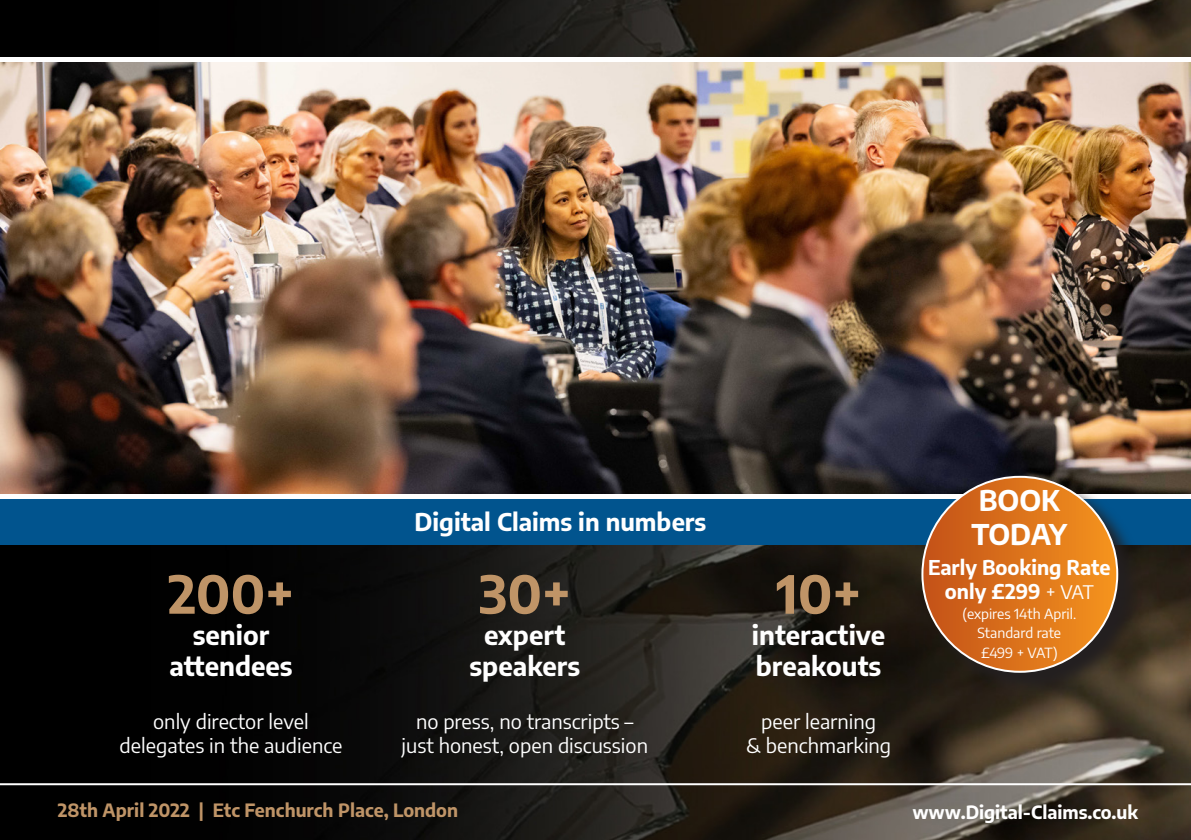
<style>
.page{position:relative;width:1191px;height:840px;background:#fff}
.page>*{position:absolute;margin:0;border:0;box-sizing:border-box;transform-origin:0 0}
.t1{font:700 52px "Encode Sans";color:#bf9467}
.t2{font:700 28px/33.6px "Encode Sans";color:#fff}
.t3{font:700 26px/31.2px "Encode Sans";color:#fff;text-align:center}
.t4{font:700 24px "Encode Sans";color:#fff}
.t5{font:20px/24px "Encode Sans";color:#fff;text-align:center}
.t6{font:700 20px/24px "Encode Sans";color:#fff;text-align:center}
.t7{font:700 18px "Encode Sans";color:#bf9467}
.t8{font:700 18px "Encode Sans";color:#fff}
.t9{font:14px/19.6px "Encode Sans";color:#fff;text-align:center}
.s1{font-weight:400;font-size:18.8px}
</style>
<div class="page">
<img style="left:0;top:62px;width:1191px;height:431px">
<img style="left:0;top:544px;width:1191px;height:295px">
<img style="left:0;top:0;width:1191px;height:57px">
<div style="left:0;top:499px;width:1191px;height:45px;background:#01548e"></div>
<svg style="left:921px;top:475px;width:221px;height:222px;background:#323638"></svg>
<div style="left:922px;top:476px;width:195px;height:195px;background:linear-gradient(to right,#c65922,#f49420);border-radius:97px"></div>
<hr style="left:0;top:782px;width:1191px;height:2px;background:#fff">
<h1 class="t1" style="left:168px;top:555px;width:127px">200+</h1>
<h3 class="t3" style="left:169px;top:617px;width:125px">senior attendees</h3>
<p class="t5" style="left:120px;top:708px;width:224px">only director level delegates in the audience</p>
<p class="t4" style="left:414px;top:503px;width:293px">Digital Claims in numbers</p>
<h1 class="t1" style="left:479px;top:555px;width:93px">30+</h1>
<h3 class="t3" style="left:469px;top:617px;width:112px">expert speakers</h3>
<p class="t5" style="left:401px;top:708px;width:248px">no press, no transcripts – just honest, open discussion</p>
<h1 class="t1" style="left:776px;top:555px;width:87px">10+</h1>
<h3 class="t3" style="left:752px;top:617px;width:135px;text-align:left">interactive breakouts</h3>
<p class="t5" style="left:746px;top:708px;width:147px">peer learning<br>&amp; benchmarking</p>
<h2 class="t2" style="left:971px;top:482px;width:97px">BOOK<br>TODAY</h2>
<p class="t6" style="left:928px;top:553px;width:184px">Early Booking Rate only £299 <span class="s1">+ VAT</span></p>
<p class="t9" style="left:962px;top:602px;width:115px">(expires 14th April.<br>Standard rate £499 + VAT)</p>
<p class="t7" style="left:58px;top:796px;width:402px">28th April 2022 | Etc Fenchurch Place, London</p>
<p class="t8" style="left:912px;top:798px;width:227px">www.Digital-Claims.co.uk</p>
</div>
